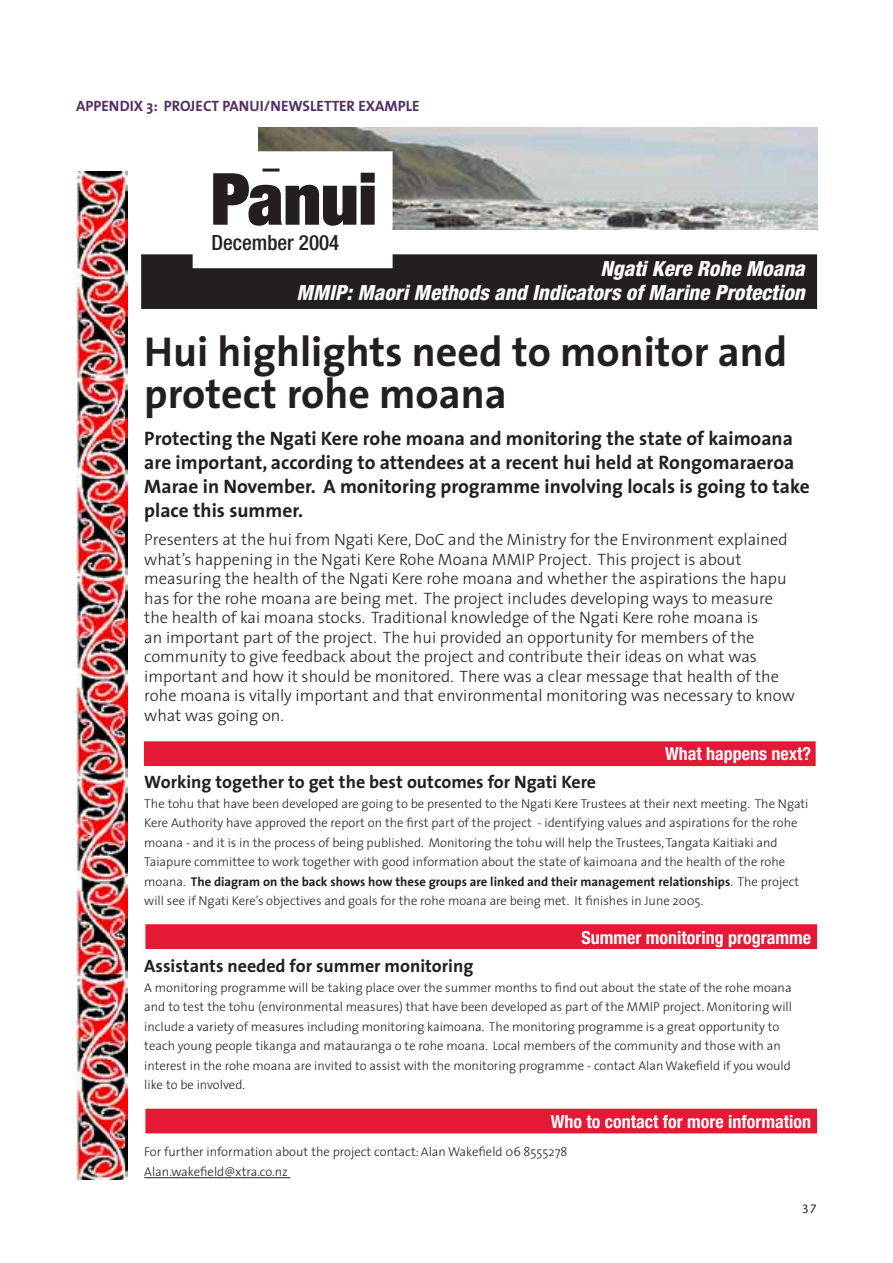
<style>
.page{position:relative;width:893px;height:1263px;background:#fff}
.page>*{position:absolute;margin:0;border:0;box-sizing:border-box;transform-origin:0 0}
.t1{font:900 expanded 72px "Helvetica Neue";color:#231f20}
.t2{font:700 42px/42px "The Sans";color:#231f20}
.t3{font:italic 800 condensed 21px/24px "Helvetica Neue";color:#fff;text-align:right}
.t4{font:500 condensed 21px "Helvetica Neue";color:#231f20}
.t5{font:700 19.5px/24px "The Sans";color:#231f20}
.t6{font:700 18px "The Sans";color:#231f20}
.t7{font:700 condensed 18px "Helvetica Neue";color:#fff}
.t8{font:300 16.5px/19.5px "The Sans";color:#231f20}
.t9{font:700 15px "The Sans";color:#522e64}
.t10{font:300 12.75px/19.5px "The Sans";color:#231f20}
.t11{font:12px "Stone Sans";color:#231f20}
.s1{font-weight:700}
</style>
<div class="page">
<div style="left:146px;top:924px;width:670px;height:24px;background:#e51836"></div>
<div style="left:146px;top:924px;width:670px;height:24px;border:1px solid #e51836"></div>
<div style="left:146px;top:1108px;width:670px;height:24px;background:#e51836"></div>
<div style="left:146px;top:1108px;width:670px;height:24px;border:1px solid #e51836"></div>
<div style="left:144px;top:741px;width:670px;height:24px;background:#e51836"></div>
<div style="left:144px;top:741px;width:671px;height:24px;border:1px solid #e51836"></div>
<div style="left:142px;top:255px;width:674px;height:53px;background:#231f20"></div>
<div style="left:141px;top:254px;width:675px;height:54px;border:1px solid #231f20"></div>
<hr style="left:144px;top:1177px;width:146px;height:1px;background:#231f20">
<img style="left:258px;top:127px;width:558px;height:102px">
<img style="left:76px;top:171px;width:51px;height:1008px">
<div style="left:193px;top:152px;width:199px;height:116px;background:#fff"></div>
<hr style="left:262px;top:168px;width:17px;height:3px;background:#231f20">
<p class="t9" style="left:76px;top:93px;width:156px">Appen dix 3: Project Pan</p>
<p class="t9" style="left:249px;top:93px;width:172px">ui/n ewsletter example</p>
<h1 class="t1" style="left:210px;top:153px;width:168px">Panui</h1>
<h3 class="t4" style="left:211px;top:230px;width:129px">December 2004</h3>
<h3 class="t3" style="left:296px;top:256px;width:509px">Ngati Kere Rohe Moana<br>MMIP: Maori Methods and Indicators of Marine Protection</h3>
<h2 class="t2" style="left:144px;top:330px;width:644px">Hui highlights need to monitor and protect rohe moana</h2>
<p class="t5" style="left:144px;top:426px;width:666px">Protecting the Ngati Kere rohe moana and monitoring the state of kaimoana are important, according to attendees at a recent hui held at Rongomaraeroa Marae in November. A monitoring programme involving locals is going to take place this summer.</p>
<p class="t8" style="left:144px;top:529px;width:651px">Presenters at the hui from Ngati Kere, DoC and the Ministry for the Environment explained what’s happening in the Ngati Kere Rohe Moana MMIP Project. This project is about measuring the health of the Ngati Kere rohe moana and whether the aspirations the hapu has for the rohe moana are being met. The project includes developing ways to measure the health of kai moana stocks. Traditional knowledge of the Ngati Kere rohe moana is<br>an important part of the project. The hui provided an opportunity for members of the community to give feedback about the project and contribute their ideas on what was important and how it should be monitored. There was a clear message that health of the rohe moana is vitally important and that environmental monitoring was necessary to know what was going on.</p>
<h3 class="t7" style="left:665px;top:742px;width:147px">What happens next?</h3>
<h3 class="t6" style="left:144px;top:766px;width:453px">Working together to get the best outcomes for Ngati Kere</h3>
<p class="t10" style="left:144px;top:792px;width:665px">The tohu that have been developed are going to be presented to the Ngati Kere Trustees at their next meeting. The Ngati Kere Authority have approved the report on the first part of the project - identifying values and aspirations for the rohe moana - and it is in the process of being published. Monitoring the tohu will help the Trustees, Tangata Kaitiaki and Taiapure committee to work together with good information about the state of kaimoana and the health of the rohe moana. <span class="s1">The diagram on the back shows how these groups are linked and their management relationships</span>. The project will see if Ngati Kere’s objectives and goals for the rohe moana are being met. It finishes in June 2005.</p>
<h3 class="t7" style="left:581px;top:926px;width:231px">Summer monitoring programme</h3>
<h3 class="t6" style="left:144px;top:950px;width:330px">Assistants needed for summer monitoring</h3>
<p class="t10" style="left:144px;top:976px;width:649px">A monitoring programme will be taking place over the summer months to find out about the state of the rohe moana and to test the tohu (environmental measures) that have been developed as part of the MMIP project. Monitoring will include a variety of measures including monitoring kaimoana. The monitoring programme is a great opportunity to teach young people tikanga and matauranga o te rohe moana. Local members of the community and those with an interest in the rohe moana are invited to assist with the monitoring programme - contact Alan Wakefield if you would like to be involved.</p>
<h3 class="t7" style="left:550px;top:1110px;width:261px">Who to contact for more information</h3>
<p class="t10" style="left:144px;top:1141px;width:424px">For further information about the project contact: Alan Wakefield 06 8555278<br>Alan.wakefield@xtra.co.nz</p>
<p class="t11" style="left:801px;top:1201px;width:8px">37</p>
</div>
